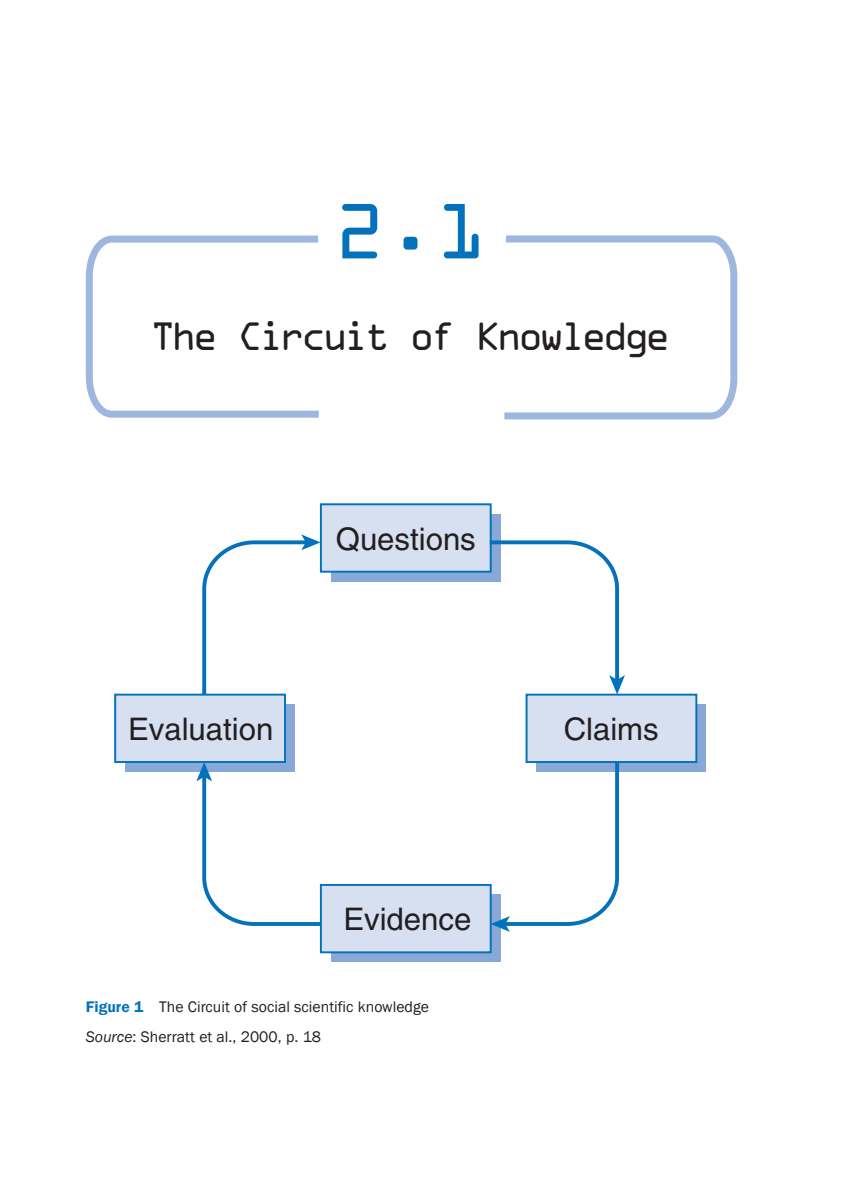
<style>
.page{position:relative;width:844px;height:1201px;background:#fff}
.page>*{position:absolute;margin:0;border:0;box-sizing:border-box;transform-origin:0 0}
.t1{font:84px "OCRA Extended";color:#0372bb}
.t2{font:42px "OCRA Extended";letter-spacing:-.1em;color:#231f20}
.t3{font:31.15px "Helvetica";color:#231f20}
.t4{font:15.75px/29.8px "Franklin Gothic";color:#231f20}
.s1{font-weight:600;color:#0372bb}
.s2{font-style:italic}
</style>
<div class="page">
<div style="left:536px;top:704px;width:170px;height:67px;background:#88a9d7"></div>
<div style="left:525px;top:693px;width:172px;height:70px;background:#d7e0f1;border:2px solid #0372bb"></div>
<div style="left:330px;top:514px;width:170px;height:67px;background:#88a9d7"></div>
<div style="left:321px;top:504px;width:169px;height:67px;background:#d7e0f1"></div>
<div style="left:320px;top:503px;width:171px;height:69px;border:2px solid #0372bb"></div>
<div style="left:330px;top:894px;width:170px;height:68px;background:#88a9d7"></div>
<div style="left:320px;top:884px;width:171px;height:69px;background:#d7e0f1;border:2px solid #0372bb"></div>
<svg style="left:114px;top:534px;width:211px;height:393px"></svg>
<svg style="left:490px;top:757px;width:130px;height:175px"></svg>
<svg style="left:486px;top:538px;width:138px;height:156px"></svg>
<svg style="left:504px;top:235px;width:234px;height:185px"></svg>
<svg style="left:85px;top:235px;width:234px;height:183px"></svg>
<h1 class="t1" style="left:334px;top:186px;width:154px">2.1</h1>
<h2 class="t2" style="left:150px;top:313px;width:521px">The Circuit of Knowledge</h2>
<h3 class="t3" style="left:336px;top:520px;width:141px">Questions</h3>
<h3 class="t3" style="left:128px;top:711px;width:147px">Evaluation</h3>
<h3 class="t3" style="left:563px;top:711px;width:96px">Claims</h3>
<h3 class="t3" style="left:343px;top:901px;width:129px">Evidence</h3>
<p class="t4" style="left:86px;top:992px;width:344px"><span class="s1">Figure 1</span> The Circuit of social scientific knowledge<br><span class="s2">Source</span>: Sherratt et al., 2000, p. 18</p>
</div>
